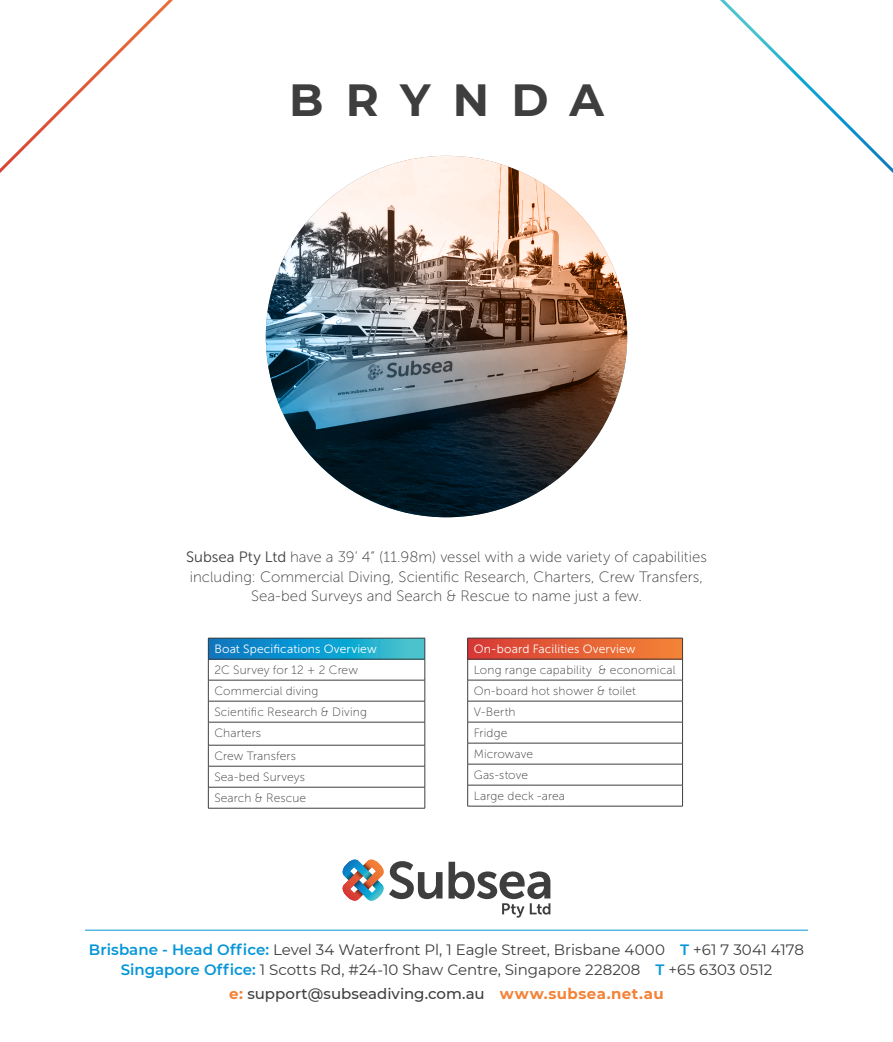
<style>
.page{position:relative;width:893px;height:1042px;background:#fff}
.page>*{position:absolute;margin:0;border:0;box-sizing:border-box;transform-origin:0 0}
.t1{font:700 45px "Montserrat";letter-spacing:.49em;color:#3e3e3f}
.t2{font:15px/19.5px "Museo Sans 100";letter-spacing:.005em;color:#3e3e3f;text-align:center}
.t3{font:15px/19.5px "Montserrat";letter-spacing:-.005em;color:#3e3e3f;text-align:center}
.t4{font:500 15px "Montserrat";color:#3e3e3f}
.t5{font:12px "Museo Sans 100";letter-spacing:.015em;color:#3e3e3f}
.t6{font:12px "Museo Sans 300";letter-spacing:.01em;color:#fff}
.s1{font-family:"Museo Sans 300"}
.s2{font-weight:600;color:#0696d7}
.s3{font-weight:700;color:#f48237}
</style>
<div class="page">
<svg style="left:209px;top:639px;width:216px;height:20px;background:#199bca"></svg>
<hr style="left:208px;top:638px;width:217px;height:1px;background:#3e3e3f">
<hr style="left:208px;top:659px;width:217px;height:1px;background:#3e3e3f">
<hr style="left:208px;top:680px;width:217px;height:1px;background:#3e3e3f">
<hr style="left:208px;top:701px;width:217px;height:1px;background:#3e3e3f">
<hr style="left:208px;top:722px;width:217px;height:1px;background:#3e3e3f">
<hr style="left:208px;top:745px;width:217px;height:1px;background:#3e3e3f">
<hr style="left:208px;top:766px;width:217px;height:1px;background:#3e3e3f">
<hr style="left:208px;top:787px;width:217px;height:1px;background:#3e3e3f">
<svg style="left:208px;top:638px;width:1px;height:170px"></svg>
<svg style="left:425px;top:638px;width:1px;height:170px"></svg>
<hr style="left:208px;top:808px;width:217px;height:1px;background:#3e3e3f">
<div style="left:468px;top:638px;width:215px;height:21px;background:linear-gradient(to right,#d73935,#f48537)"></div>
<hr style="left:468px;top:638px;width:215px;height:1px;background:#3e3e3f">
<hr style="left:468px;top:659px;width:215px;height:1px;background:#3e3e3f">
<hr style="left:468px;top:680px;width:215px;height:1px;background:#3e3e3f">
<hr style="left:468px;top:701px;width:215px;height:1px;background:#3e3e3f">
<hr style="left:468px;top:722px;width:215px;height:1px;background:#3e3e3f">
<hr style="left:468px;top:743px;width:215px;height:1px;background:#3e3e3f">
<hr style="left:468px;top:764px;width:215px;height:1px;background:#3e3e3f">
<hr style="left:468px;top:785px;width:215px;height:1px;background:#3e3e3f">
<svg style="left:467px;top:638px;width:1px;height:168px"></svg>
<svg style="left:682px;top:638px;width:1px;height:168px"></svg>
<hr style="left:468px;top:806px;width:215px;height:1px;background:#3e3e3f">
<svg style="left:449px;top:862px;width:101px;height:55px"></svg>
<svg style="left:342px;top:859px;width:100px;height:42px"></svg>
<hr style="left:85px;top:930px;width:723px;height:1px;background:#0696d7">
<svg style="left:0;top:0;width:173px;height:173px"></svg>
<svg style="left:720px;top:0;width:173px;height:173px"></svg>
<img style="left:266px;top:156px;width:361px;height:361px;border-radius:50%">
<p class="t1" style="left:289px;top:68px;width:316px">BRYNDA</p>
<p class="t2" style="left:186px;top:547px;width:522px"><span class="s1">Subsea Pty Ltd</span> have a 39’ 4” (11.98m) vessel with a wide variety of capabilities including: Commercial Diving, Scientific Research, Charters, Crew Transfers,<br>Sea-bed Surveys and Search &amp; Rescue to name just a few.</p>
<p class="t6" style="left:214px;top:642px;width:164px">Boat Specifications Overview</p>
<p class="t5" style="left:214px;top:663px;width:145px">2C Survey for 12 + 2 Crew</p>
<p class="t5" style="left:214px;top:684px;width:106px">Commercial diving</p>
<p class="t5" style="left:214px;top:705px;width:154px">Scientific Research &amp; Diving</p>
<p class="t5" style="left:214px;top:726px;width:48px">Charters</p>
<p class="t5" style="left:214px;top:750px;width:83px">Crew Transfers</p>
<p class="t5" style="left:214px;top:771px;width:92px">Sea-bed Surveys</p>
<p class="t5" style="left:214px;top:792px;width:93px">Search &amp; Rescue</p>
<p class="t6" style="left:474px;top:642px;width:163px">On-board Facilities Overview</p>
<p class="t5" style="left:474px;top:663px;width:203px">Long range capability &amp; economical</p>
<p class="t5" style="left:474px;top:684px;width:164px">On-board hot shower &amp; toilet</p>
<p class="t5" style="left:474px;top:705px;width:43px">V-Berth</p>
<p class="t5" style="left:474px;top:726px;width:35px">Fridge</p>
<p class="t5" style="left:474px;top:747px;width:61px">Microwave</p>
<p class="t5" style="left:474px;top:768px;width:56px">Gas-stove</p>
<p class="t5" style="left:474px;top:789px;width:93px">Large deck -area</p>
<p class="t3" style="left:89px;top:939px;width:716px"><span class="s2">Brisbane - Head Office:</span> Level 34 Waterfront Pl, 1 Eagle Street, Brisbane 4000 <span class="s2">T</span> +61 7 3041 4178<br><span class="s2">Singapore Office:</span> 1 Scotts Rd, #24-10 Shaw Centre, Singapore 228208 <span class="s2">T</span> +65 6303 0512</p>
<p class="t4" style="left:229px;top:983px;width:436px"><span class="s3">e:</span> support@subseadiving.com.au <span class="s3">www.subsea.net.au</span></p>
</div>
